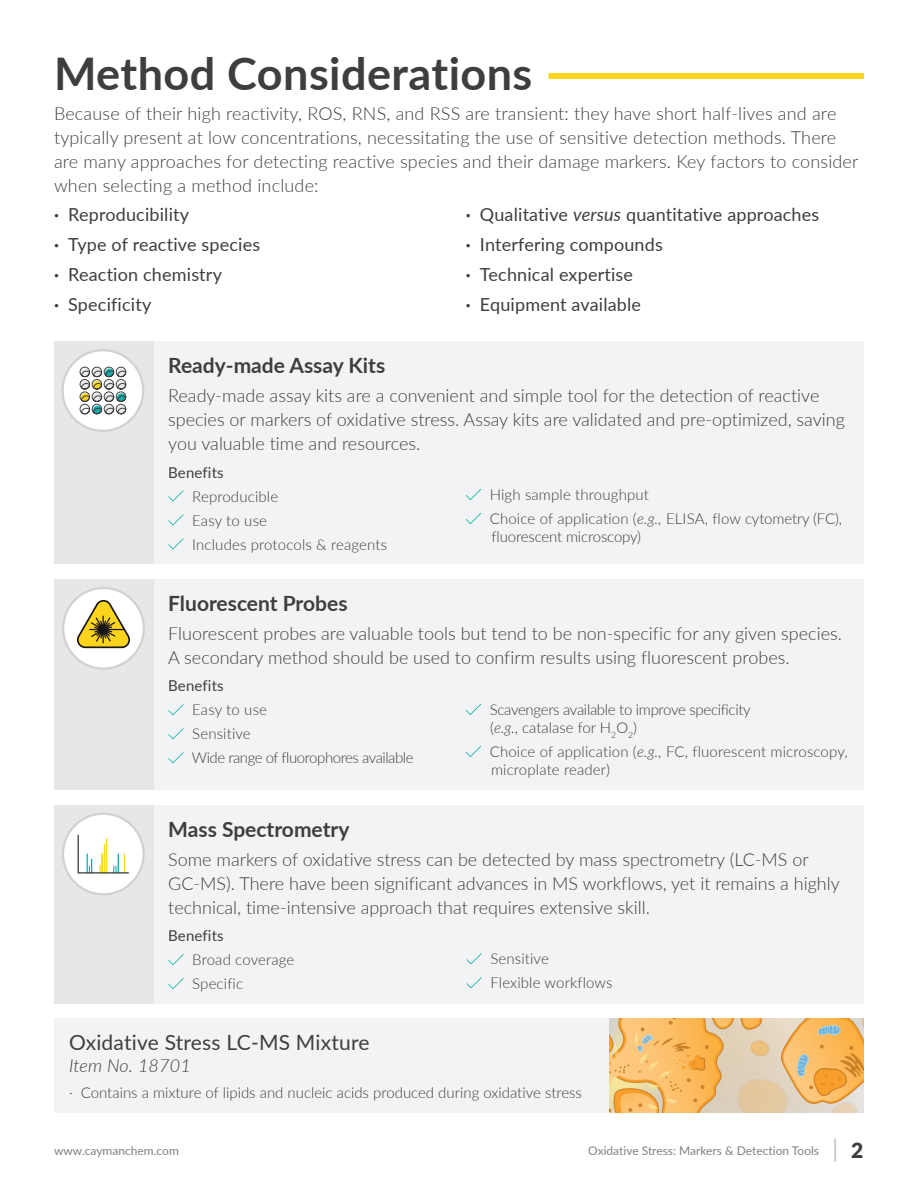
<style>
.page{position:relative;width:918px;height:1188px;background:#fff}
.page>*{position:absolute;margin:0;border:0;box-sizing:border-box;transform-origin:0 0}
.t1{font:700 45px "Lato";letter-spacing:.01em;color:#3e3e3f}
.t2{font:700 21px "Lato";color:#3e3e3f}
.t3{font:21px "Lato";letter-spacing:.01em;color:#3e3e3f}
.t4{font:900 21px "Lato";color:#3e3e3f}
.t5{font:300 18px/24px "Lato";color:#3e3e3f}
.t6{font:18px "Lato";letter-spacing:.01em;color:#3e3e3f}
.t7{font:italic 300 18px "Lato";letter-spacing:.01em;color:#3e3e3f}
.t8{font:300 15px/18px "Lato";color:#3e3e3f}
.t9{font:300 15px "Lato";letter-spacing:-.02em;color:#3e3e3f}
.t10{font:300 15px "Lato";letter-spacing:-.03em;color:#3e3e3f}
.t11{font:15px "Lato";letter-spacing:.01em;color:#3e3e3f}
.t12{font:12px "Lato";color:#808285}
.s1{font-weight:700}
.s2{font-style:italic}
</style>
<div class="page">
<hr style="left:834px;top:1138px;width:2px;height:23px;background:#bcbdc0">
<div style="left:54px;top:1018px;width:555px;height:95px;background:#f2f3f4"></div>
<svg style="left:609px;top:1018px;width:255px;height:95px;background:#edc07e"></svg>
<div style="left:54px;top:341px;width:810px;height:223px;background:#f2f3f4"></div>
<div style="left:54px;top:805px;width:810px;height:198px;background:#f2f3f4"></div>
<div style="left:54px;top:579px;width:810px;height:211px;background:#f2f3f4"></div>
<svg style="left:168px;top:704px;width:16px;height:11px"></svg>
<svg style="left:168px;top:728px;width:16px;height:11px"></svg>
<svg style="left:168px;top:752px;width:16px;height:11px"></svg>
<svg style="left:168px;top:490px;width:16px;height:12px"></svg>
<svg style="left:168px;top:514px;width:16px;height:12px"></svg>
<svg style="left:168px;top:538px;width:16px;height:12px"></svg>
<svg style="left:168px;top:954px;width:16px;height:11px"></svg>
<svg style="left:168px;top:978px;width:16px;height:11px"></svg>
<div style="left:548px;top:73px;width:316px;height:6px;background:#fed41d"></div>
<div style="left:54px;top:341px;width:99px;height:223px;background:#e6e7e9"></div>
<div style="left:54px;top:805px;width:99px;height:198px;background:#e6e7e9"></div>
<div style="left:54px;top:579px;width:99px;height:211px;background:#e6e7e9"></div>
<div style="left:63px;top:350px;width:80px;height:81px;background:#fff;border-radius:50%"></div>
<div style="left:62px;top:349px;width:82px;height:83px;border:2px solid #d0d1d3;border-radius:50%"></div>
<svg style="left:79px;top:366px;width:48px;height:48px"></svg>
<div style="left:63px;top:814px;width:81px;height:80px;background:#fff;border-radius:50%"></div>
<div style="left:62px;top:813px;width:83px;height:82px;border:2px solid #d0d1d3;border-radius:50%"></div>
<svg style="left:77px;top:834px;width:52px;height:40px"></svg>
<div style="left:63px;top:588px;width:81px;height:81px;background:#fff;border-radius:50%"></div>
<div style="left:62px;top:587px;width:83px;height:83px;border:2px solid #d0d1d3;border-radius:50%"></div>
<svg style="left:76px;top:598px;width:55px;height:51px"></svg>
<svg style="left:466px;top:489px;width:15px;height:11px"></svg>
<svg style="left:466px;top:513px;width:15px;height:11px"></svg>
<svg style="left:466px;top:953px;width:16px;height:11px"></svg>
<svg style="left:466px;top:977px;width:16px;height:11px"></svg>
<svg style="left:466px;top:704px;width:15px;height:11px"></svg>
<svg style="left:466px;top:746px;width:15px;height:11px"></svg>
<p class="t1" style="left:54px;top:41px;width:480px">Method Considerations</p>
<p class="t5" style="left:54px;top:101px;width:806px">Because of their high reactivity, ROS, RNS, and RSS are transient: they have short half-lives and are typically present at low concentrations, necessitating the use of sensitive detection methods. There are many approaches for detecting reactive species and their damage markers. Key factors to consider when selecting a method include:</p>
<p class="t6" style="left:54px;top:202px;width:137px"><span class="s1">·</span> Reproducibility</p>
<p class="t6" style="left:54px;top:232px;width:208px"><span class="s1">·</span> Type of reactive species</p>
<p class="t6" style="left:54px;top:262px;width:169px"><span class="s1">·</span> Reaction chemistry</p>
<p class="t6" style="left:54px;top:292px;width:99px"><span class="s1">·</span> Specificity</p>
<p class="t6" style="left:466px;top:202px;width:355px"><span class="s1">·</span> Qualitative <span class="s2">versus</span> quantitative approaches</p>
<p class="t6" style="left:466px;top:232px;width:199px"><span class="s1">·</span> Interfering compounds</p>
<p class="t6" style="left:466px;top:262px;width:169px"><span class="s1">·</span> Technical expertise</p>
<p class="t6" style="left:466px;top:292px;width:177px"><span class="s1">·</span> Equipment available</p>
<p class="t2" style="left:168px;top:350px;width:219px">Ready-made Assay Kits</p>
<p class="t5" style="left:168px;top:383px;width:678px">Ready-made assay kits are a convenient and simple tool for the detection of reactive species or markers of oxidative stress. Assay kits are validated and pre-optimized, saving you valuable time and resources.</p>
<p class="t11" style="left:168px;top:461px;width:57px">Benefits</p>
<p class="t8" style="left:192px;top:487px;width:87px">Reproducible</p>
<p class="t8" style="left:192px;top:511px;width:76px">Easy to use</p>
<p class="t8" style="left:192px;top:535px;width:196px">Includes protocols &amp; reagents</p>
<p class="t2" style="left:168px;top:588px;width:181px">Fluorescent Probes</p>
<p class="t8" style="left:490px;top:485px;width:161px">High sample throughput</p>
<p class="t8" style="left:490px;top:509px;width:354px">Choice of application (<span class="s2">e.g.,</span> ELISA, flow cytometry (FC), fluorescent microscopy)</p>
<p class="t5" style="left:168px;top:621px;width:675px">Fluorescent probes are valuable tools but tend to be non-specific for any given species.<br>A secondary method should be used to confirm results using fluorescent probes.</p>
<p class="t11" style="left:168px;top:675px;width:57px">Benefits</p>
<p class="t8" style="left:192px;top:700px;width:76px">Easy to use</p>
<p class="t8" style="left:192px;top:724px;width:60px">Sensitive</p>
<p class="t10" style="left:192px;top:748px;width:223px">Wide range of fluorophores available</p>
<p class="t9" style="left:490px;top:699px;width:262px">Scavengers available to improve specificity</p>
<p class="t8" style="left:490px;top:718px;width:149px">(<span class="s2">e.g.</span>, catalase for H<sub>2</sub>O<sub>2</sub>)</p>
<p class="t8" style="left:490px;top:742px;width:360px">Choice of application (<span class="s2">e.g.,</span> FC, fluorescent microscopy, microplate reader)</p>
<p class="t2" style="left:168px;top:814px;width:183px">Mass Spectrometry</p>
<p class="t5" style="left:168px;top:847px;width:673px">Some markers of oxidative stress can be detected by mass spectrometry (LC-MS or<br>GC-MS). There have been significant advances in MS workflows, yet it remains a highly technical, time-intensive approach that requires extensive skill.</p>
<p class="t11" style="left:168px;top:925px;width:57px">Benefits</p>
<p class="t8" style="left:192px;top:950px;width:104px">Broad coverage</p>
<p class="t8" style="left:192px;top:974px;width:52px">Specific</p>
<p class="t3" style="left:69px;top:1028px;width:302px">Oxidative Stress LC-MS Mixture</p>
<p class="t7" style="left:69px;top:1053px;width:123px">Item No. 18701</p>
<p class="t8" style="left:490px;top:949px;width:60px">Sensitive</p>
<p class="t8" style="left:490px;top:973px;width:124px">Flexible workflows</p>
<p class="t8" style="left:69px;top:1083px;width:514px">· Contains a mixture of lipids and nucleic acids produced during oxidative stress</p>
<p class="t12" style="left:54px;top:1142px;width:126px">www.caymanchem.com</p>
<p class="t12" style="left:588px;top:1142px;width:232px">Oxidative Stress: Markers &amp; Detection Tools</p>
<p class="t4" style="left:851px;top:1135px;width:14px">2</p>
</div>
